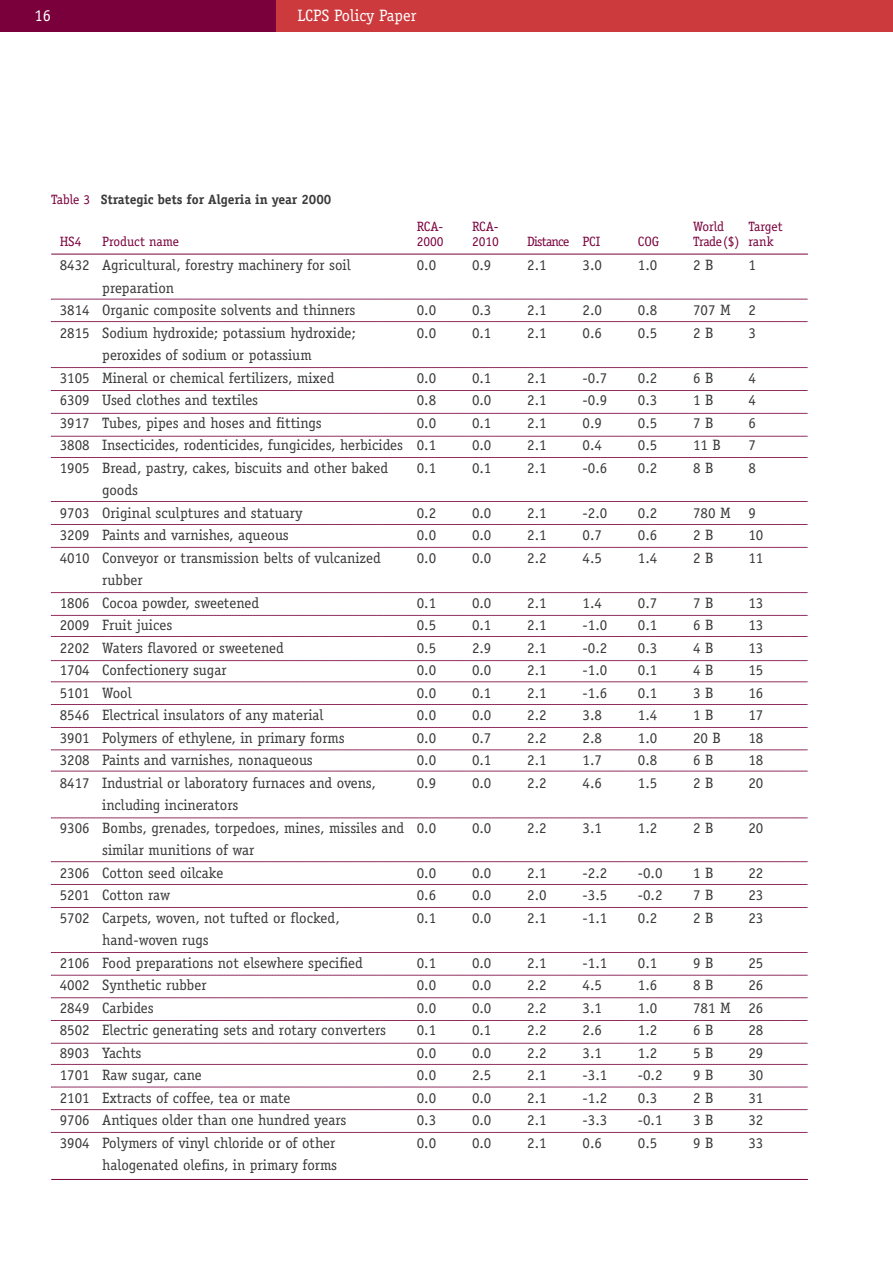
<style>
.page{position:relative;width:893px;height:1263px;background:#fff}
.page>*{position:absolute;margin:0;border:0;box-sizing:border-box;transform-origin:0 0}
.t1{font:16.5px "Officina Serif Std";color:#fff}
.t2{font:15px/22.5px "Officina Serif Std";color:#39383a;text-align:justify}
.t3{font:13.5px/15px "Officina Serif Std";letter-spacing:-.01em;color:#7a003c}
.t4{font:700 13.5px "Officina Serif Std";color:#39383a}
.t5{font:13.5px/15px "Officina Serif Std";letter-spacing:-.035em;color:#7a003c}
.t6{font:13.5px "Officina Serif Std";letter-spacing:-.055em;color:#7a003c}
.s1{font-weight:400;color:#7a003c}
</style>
<div class="page">
<div style="left:0;top:0;width:276px;height:32px;background:#7a003c"></div>
<div style="left:276px;top:0;width:617px;height:32px;background:#cc3a3d"></div>
<hr style="left:51px;top:254px;width:757px;height:1px;background:#7a003c">
<hr style="left:51px;top:1179px;width:757px;height:1px;background:#7a003c">
<svg style="left:51px;top:321px;width:757px;height:1px"></svg>
<svg style="left:51px;top:299px;width:757px;height:1px"></svg>
<svg style="left:51px;top:457px;width:757px;height:1px"></svg>
<svg style="left:51px;top:367px;width:757px;height:1px"></svg>
<svg style="left:51px;top:390px;width:757px;height:1px"></svg>
<svg style="left:51px;top:413px;width:757px;height:1px"></svg>
<svg style="left:51px;top:436px;width:757px;height:1px"></svg>
<svg style="left:51px;top:501px;width:757px;height:1px"></svg>
<svg style="left:51px;top:524px;width:757px;height:1px"></svg>
<svg style="left:51px;top:547px;width:757px;height:1px"></svg>
<svg style="left:51px;top:592px;width:757px;height:1px"></svg>
<svg style="left:51px;top:615px;width:757px;height:1px"></svg>
<svg style="left:51px;top:636px;width:757px;height:1px"></svg>
<svg style="left:51px;top:660px;width:757px;height:1px"></svg>
<svg style="left:51px;top:682px;width:757px;height:1px"></svg>
<svg style="left:51px;top:704px;width:757px;height:1px"></svg>
<svg style="left:51px;top:727px;width:757px;height:1px"></svg>
<svg style="left:51px;top:750px;width:757px;height:1px"></svg>
<svg style="left:51px;top:771px;width:757px;height:1px"></svg>
<svg style="left:51px;top:818px;width:757px;height:1px"></svg>
<svg style="left:51px;top:861px;width:757px;height:1px"></svg>
<svg style="left:51px;top:884px;width:757px;height:1px"></svg>
<svg style="left:51px;top:907px;width:757px;height:1px"></svg>
<svg style="left:51px;top:952px;width:757px;height:1px"></svg>
<svg style="left:51px;top:975px;width:757px;height:1px"></svg>
<svg style="left:51px;top:997px;width:757px;height:2px;background:#c896ae"></svg>
<svg style="left:51px;top:1020px;width:757px;height:1px"></svg>
<svg style="left:51px;top:1043px;width:757px;height:1px"></svg>
<svg style="left:51px;top:1064px;width:757px;height:1px"></svg>
<svg style="left:51px;top:1087px;width:757px;height:1px"></svg>
<svg style="left:51px;top:1109px;width:757px;height:1px"></svg>
<svg style="left:51px;top:1132px;width:757px;height:1px"></svg>
<p class="t1" style="left:35px;top:6px;width:18px">16</p>
<p class="t1" style="left:298px;top:6px;width:120px">LCPS Policy Paper</p>
<p class="t4" style="left:51px;top:195px;width:282px"><span class="s1">Table 3</span> Strategic bets for Algeria in year 2000</p>
<p class="t3" style="left:417px;top:219px;width:28px">RCA-<br>2000</p>
<p class="t2" style="left:417px;top:254px;width:21px">0.0</p>
<p class="t2" style="left:417px;top:299px;width:21px">0.0<br>0.0</p>
<p class="t2" style="left:417px;top:366px;width:21px">0.0<br>0.8<br>0.0<br>0.1<br>0.1</p>
<p class="t2" style="left:417px;top:501px;width:21px">0.2<br>0.0<br>0.0</p>
<p class="t2" style="left:417px;top:591px;width:21px">0.1<br>0.5<br>0.5<br>0.0<br>0.0<br>0.0<br>0.0<br>0.0<br>0.9</p>
<p class="t2" style="left:417px;top:816px;width:21px">0.0</p>
<p class="t2" style="left:417px;top:861px;width:21px">0.0<br>0.6<br>0.1</p>
<p class="t2" style="left:417px;top:951px;width:21px">0.1<br>0.0<br>0.0<br>0.1<br>0.0<br>0.0<br>0.0<br>0.3<br>0.0</p>
<p class="t3" style="left:472px;top:219px;width:28px">RCA-<br>2010</p>
<p class="t2" style="left:472px;top:254px;width:21px">0.9</p>
<p class="t2" style="left:472px;top:299px;width:21px">0.3<br>0.1</p>
<p class="t2" style="left:472px;top:366px;width:21px">0.1<br>0.0<br>0.1<br>0.0<br>0.1</p>
<p class="t2" style="left:472px;top:501px;width:21px">0.0<br>0.0<br>0.0</p>
<p class="t2" style="left:472px;top:591px;width:21px">0.0<br>0.1<br>2.9<br>0.0<br>0.1<br>0.0<br>0.7<br>0.1<br>0.0</p>
<p class="t2" style="left:472px;top:816px;width:21px">0.0</p>
<p class="t2" style="left:472px;top:861px;width:21px">0.0<br>0.0<br>0.0</p>
<p class="t2" style="left:472px;top:951px;width:21px">0.0<br>0.0<br>0.0<br>0.1<br>0.0<br>2.5<br>0.0<br>0.0<br>0.0</p>
<p class="t3" style="left:60px;top:234px;width:23px">HS4</p>
<p class="t3" style="left:102px;top:234px;width:78px">Product name</p>
<p class="t3" style="left:638px;top:234px;width:23px">COG</p>
<p class="t6" style="left:527px;top:233px;width:44px">Distance</p>
<p class="t2" style="left:527px;top:254px;width:21px">2.1</p>
<p class="t2" style="left:527px;top:299px;width:21px">2.1<br>2.1</p>
<p class="t2" style="left:527px;top:366px;width:21px">2.1<br>2.1<br>2.1<br>2.1<br>2.1</p>
<p class="t2" style="left:527px;top:501px;width:21px">2.1<br>2.1<br>2.2</p>
<p class="t2" style="left:527px;top:591px;width:21px">2.1<br>2.1<br>2.1<br>2.1<br>2.1<br>2.2<br>2.2<br>2.1<br>2.2</p>
<p class="t2" style="left:527px;top:816px;width:21px">2.2</p>
<p class="t2" style="left:527px;top:861px;width:21px">2.1<br>2.0<br>2.1</p>
<p class="t2" style="left:527px;top:951px;width:21px">2.1<br>2.2<br>2.2<br>2.2<br>2.2<br>2.1<br>2.1<br>2.1<br>2.1</p>
<p class="t3" style="left:583px;top:234px;width:19px">PCI</p>
<p class="t2" style="left:583px;top:254px;width:21px">3.0</p>
<p class="t2" style="left:583px;top:299px;width:21px">2.0<br>0.6</p>
<p class="t2" style="left:583px;top:366px;width:26px;text-align:left">-0.7 -0.9<br>0.9<br>0.4 -0.6</p>
<p class="t2" style="left:583px;top:501px;width:26px;text-align:left">-2.0<br>0.7<br>4.5</p>
<p class="t2" style="left:583px;top:591px;width:26px;text-align:left">1.4 -1.0 -0.2 -1.0 -1.6<br>3.8<br>2.8<br>1.7<br>4.6</p>
<p class="t2" style="left:583px;top:816px;width:21px">3.1</p>
<p class="t2" style="left:583px;top:861px;width:26px">-2.2 -3.5 -1.1</p>
<p class="t2" style="left:583px;top:951px;width:26px;text-align:left">-1.1<br>4.5<br>3.1<br>2.6<br>3.1 -3.1 -1.2 -3.3<br>0.6</p>
<p class="t2" style="left:102px;top:254px;width:304px;text-align:left">Agricultural, forestry machinery for soil preparation<br>Organic composite solvents and thinners<br>Sodium hydroxide; potassium hydroxide; peroxides of sodium or potassium<br>Mineral or chemical fertilizers, mixed<br>Used clothes and textiles<br>Tubes, pipes and hoses and fittings<br>Insecticides, rodenticides, fungicides, herbicides<br>Bread, pastry, cakes, biscuits and other baked goods<br>Original sculptures and statuary<br>Paints and varnishes, aqueous<br>Conveyor or transmission belts of vulcanized rubber<br>Cocoa powder, sweetened<br>Fruit juices<br>Waters flavored or sweetened<br>Confectionery sugar<br>Wool<br>Electrical insulators of any material<br>Polymers of ethylene, in primary forms<br>Paints and varnishes, nonaqueous<br>Industrial or laboratory furnaces and ovens, including incinerators<br>Bombs, grenades, torpedoes, mines, missiles and similar munitions of war<br>Cotton seed oilcake<br>Cotton raw<br>Carpets, woven, not tufted or flocked, hand-woven rugs<br>Food preparations not elsewhere specified<br>Synthetic rubber<br>Carbides<br>Electric generating sets and rotary converters<br>Yachts<br>Raw sugar, cane<br>Extracts of coffee, tea or mate<br>Antiques older than one hundred years<br>Polymers of vinyl chloride or of other halogenated olefins, in primary forms</p>
<p class="t2" style="left:638px;top:254px;width:21px">1.0</p>
<p class="t2" style="left:60px;top:254px;width:31px">8432</p>
<p class="t2" style="left:60px;top:299px;width:31px">3814<br>2815</p>
<p class="t2" style="left:60px;top:366px;width:31px">3105<br>6309<br>3917<br>3808<br>1905</p>
<p class="t2" style="left:60px;top:501px;width:31px">9703<br>3209<br>4010</p>
<p class="t2" style="left:60px;top:591px;width:31px">1806<br>2009<br>2202<br>1704<br>5101<br>8546<br>3901<br>3208<br>8417</p>
<p class="t2" style="left:60px;top:816px;width:31px">9306</p>
<p class="t2" style="left:60px;top:861px;width:31px">2306<br>5201<br>5702</p>
<p class="t2" style="left:60px;top:951px;width:31px">2106<br>4002<br>2849<br>8502<br>8903<br>1701<br>2101<br>9706<br>3904</p>
<p class="t2" style="left:638px;top:299px;width:21px">0.8<br>0.5</p>
<p class="t2" style="left:638px;top:366px;width:21px">0.2<br>0.3<br>0.5<br>0.5<br>0.2</p>
<p class="t2" style="left:638px;top:501px;width:21px">0.2<br>0.6<br>1.4</p>
<p class="t2" style="left:638px;top:591px;width:21px">0.7<br>0.1<br>0.3<br>0.1<br>0.1<br>1.4<br>1.0<br>0.8<br>1.5</p>
<p class="t2" style="left:638px;top:816px;width:21px">1.2</p>
<p class="t2" style="left:638px;top:861px;width:26px">-0.0 -0.2<br>0.2</p>
<p class="t2" style="left:638px;top:951px;width:26px;text-align:left">0.1<br>1.6<br>1.0<br>1.2<br>1.2 -0.2<br>0.3 -0.1<br>0.5</p>
<p class="t5" style="left:693px;top:219px;width:48px">World<br>Trade($)</p>
<p class="t2" style="left:693px;top:254px;width:22px">2 B</p>
<p class="t2" style="left:693px;top:299px;width:39px">707 M<br>2 B</p>
<p class="t2" style="left:693px;top:366px;width:29px;text-align:left">6 B<br>1 B<br>7 B<br>11 B<br>8 B</p>
<p class="t2" style="left:693px;top:501px;width:39px;text-align:left">780 M<br>2 B<br>2 B</p>
<p class="t2" style="left:693px;top:591px;width:29px;text-align:left">7 B<br>6 B<br>4 B<br>4 B<br>3 B<br>1 B<br>20 B<br>6 B<br>2 B</p>
<p class="t2" style="left:693px;top:816px;width:22px">2 B</p>
<p class="t2" style="left:693px;top:861px;width:22px">1 B 7 B 2 B</p>
<p class="t2" style="left:693px;top:951px;width:39px;text-align:left">9 B<br>8 B<br>781 M<br>6 B<br>5 B<br>9 B<br>2 B<br>3 B<br>9 B</p>
<p class="t3" style="left:748px;top:219px;width:36px">Target rank</p>
<p class="t2" style="left:748px;top:254px;width:9px">1</p>
<p class="t2" style="left:748px;top:299px;width:9px">2<br>3</p>
<p class="t2" style="left:748px;top:366px;width:9px">4<br>4<br>6<br>7<br>8</p>
<p class="t2" style="left:748px;top:501px;width:16px;text-align:left">9<br>10<br>11</p>
<p class="t2" style="left:748px;top:591px;width:16px">13<br>13<br>13<br>15<br>16<br>17<br>18<br>18<br>20</p>
<p class="t2" style="left:748px;top:816px;width:16px">20</p>
<p class="t2" style="left:748px;top:861px;width:16px">22<br>23<br>23</p>
<p class="t2" style="left:748px;top:951px;width:16px">25<br>26<br>26<br>28<br>29<br>30<br>31<br>32<br>33</p>
</div>
